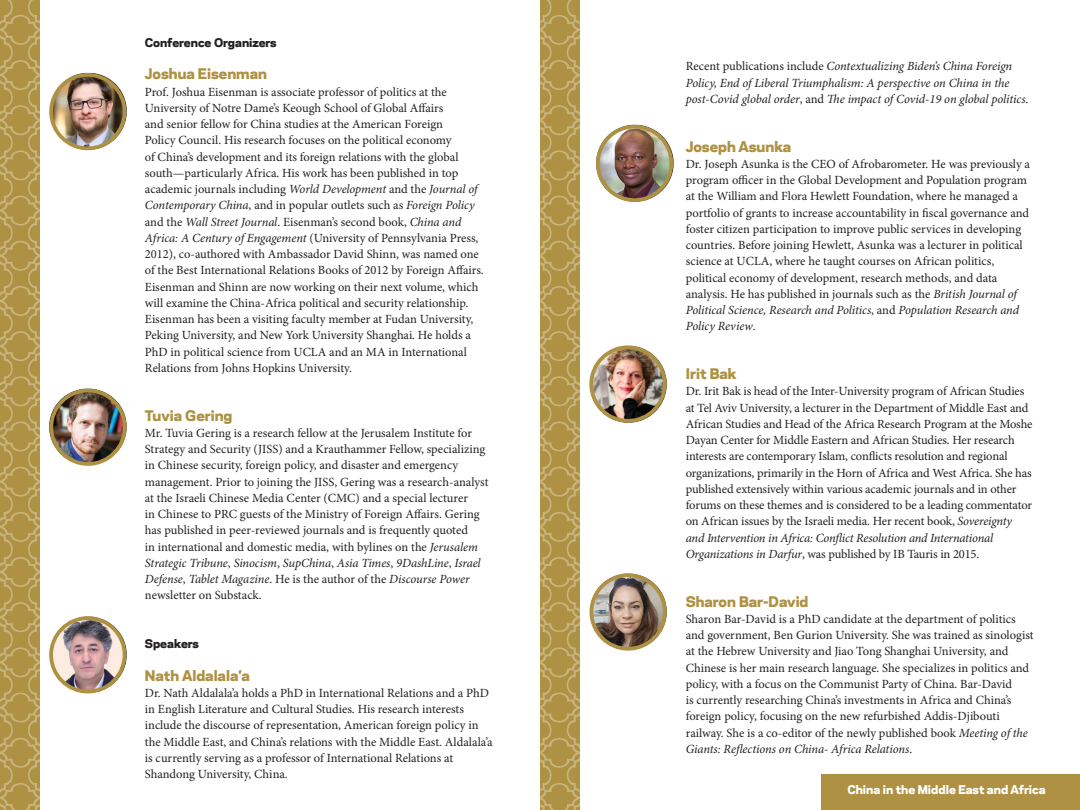
<style>
.page{position:relative;width:1080px;height:810px;background:#fff}
.page>*{position:absolute;margin:0;border:0;box-sizing:border-box;transform-origin:0 0}
.t1{font:800 13.75px "Galaxie Polaris";color:#ae9142}
.t2{font:12.5px/16.2px "Minion Pro";letter-spacing:-.005em;color:#231f20}
.t3{font:italic 12.5px/16.2px "Minion Pro";letter-spacing:-.01em;color:#231f20}
.t4{font:800 11.25px "Galaxie Polaris";color:#fff}
.t5{font:800 11.25px "Galaxie Polaris";color:#231f20}
.s1{font-style:italic}
.s2{font-style:normal}
</style>
<div class="page">
<img style="left:49px;top:616px;width:78px;height:78px">
<div style="left:49px;top:616px;width:77px;height:77px;border:4px solid #ae9142;border-radius:50%"></div>
<img style="left:589px;top:574px;width:78px;height:76px">
<div style="left:590px;top:573px;width:77px;height:78px;border:4px solid #ae9142;border-radius:50%"></div>
<img style="left:596px;top:124px;width:78px;height:78px">
<div style="left:596px;top:125px;width:77px;height:77px;border:4px solid #ae9142;border-radius:50%"></div>
<img style="left:589px;top:345px;width:78px;height:78px">
<div style="left:589px;top:346px;width:78px;height:77px;border:4px solid #ae9142;border-radius:50%"></div>
<div style="left:821px;top:775px;width:259px;height:35px;background:#ae9142"></div>
<svg style="left:0;top:0;width:40px;height:810px;background:#b1954a"></svg>
<svg style="left:540px;top:0;width:40px;height:810px;background:#b2964c"></svg>
<img style="left:49px;top:72px;width:78px;height:79px">
<div style="left:49px;top:73px;width:77px;height:77px;border:4px solid #ae9142;border-radius:50%"></div>
<img style="left:49px;top:388px;width:78px;height:78px">
<div style="left:49px;top:389px;width:78px;height:77px;border:4px solid #ae9142;border-radius:50%"></div>
<p class="t5" style="left:145px;top:33px;width:133px">Conference Organizers</p>
<p class="t1" style="left:145px;top:63px;width:124px">Joshua Eisenman</p>
<p class="t2" style="left:145px;top:84px;width:340px">Prof. Joshua Eisenman is associate professor of politics at the University of Notre Dame’s Keough School of Global Affairs<br>and senior fellow for China studies at the American Foreign<br>Policy Council. His research focuses on the political economy<br>of China’s development and its foreign relations with the global south—particularly Africa. His work has been published in top academic journals including <span class="s1">World Development</span> and the <span class="s1">Journal of Contemporary China</span>, and in popular outlets such as <span class="s1">Foreign Policy </span>and the <span class="s1">Wall Street Journal</span>. Eisenman’s second book, <span class="s1">China and Africa: A Century of Engagement</span> (University of Pennsylvania Press, 2012), co-authored with Ambassador David Shinn, was named one of the Best International Relations Books of 2012 by Foreign Affairs.<br>Eisenman and Shinn are now working on their next volume, which will examine the China-Africa political and security relationship.<br>Eisenman has been a visiting faculty member at Fudan University, Peking University, and New York University Shanghai. He holds a PhD in political science from UCLA and an MA in International Relations from Johns Hopkins University.</p>
<p class="t1" style="left:145px;top:404px;width:89px">Tuvia Gering</p>
<p class="t2" style="left:145px;top:425px;width:345px">Mr. Tuvia Gering is a research fellow at the Jerusalem Institute for Strategy and Security (JISS) and a Krauthammer Fellow, specializing in Chinese security, foreign policy, and disaster and emergency management. Prior to joining the JISS, Gering was a research-analyst at the Israeli Chinese Media Center (CMC) and a special lecturer<br>in Chinese to PRC guests of the Ministry of Foreign Affairs. Gering has published in peer-reviewed journals and is frequently quoted<br>in international and domestic media, with bylines on the <span class="s1">Jerusalem Strategic Tribune</span>, <span class="s1">Sinocism</span>, <span class="s1">SupChina</span>, <span class="s1">Asia Times</span>, <span class="s1">9DashLine</span>, <span class="s1">Israel Defense</span>, <span class="s1">Tablet Magazine</span>. He is the author of the <span class="s1">Discourse Power </span>newsletter on Substack.</p>
<p class="t5" style="left:145px;top:634px;width:56px">Speakers</p>
<p class="t1" style="left:145px;top:664px;width:107px">Nath Aldalala’a</p>
<p class="t2" style="left:145px;top:685px;width:349px">Dr. Nath Aldalala’a holds a PhD in International Relations and a PhD in English Literature and Cultural Studies. His research interests include the discourse of representation, American foreign policy in the Middle East, and China’s relations with the Middle East. Aldalala’a is currently serving as a professor of International Relations at Shandong University, China.</p>
<p class="t3" style="left:686px;top:58px;width:344px"><span class="s2">Recent publications include</span> Contextualizing Biden’s China Foreign<br>Policy, End of Liberal Triumphalism: A perspective on China in the post-Covid global order<span class="s2">, and</span> The impact of Covid-19 on global politics<span class="s2">.</span></p>
<p class="t1" style="left:686px;top:135px;width:107px">Joseph Asunka</p>
<p class="t2" style="left:686px;top:156px;width:346px">Dr. Joseph Asunka is the CEO of Afrobarometer. He was previously a program officer in the Global Development and Population program at the William and Flora Hewlett Foundation, where he managed a portfolio of grants to increase accountability in fiscal governance and foster citizen participation to improve public services in developing countries. Before joining Hewlett, Asunka was a lecturer in political science at UCLA, where he taught courses on African politics, political economy of development, research methods, and data analysis. He has published in journals such as the <span class="s1">British Journal of Political Science, Research and Politics</span>, and <span class="s1">Population Research and Policy Review</span>.</p>
<p class="t1" style="left:686px;top:362px;width:52px">Irit Bak</p>
<p class="t2" style="left:686px;top:383px;width:348px">Dr. Irit Bak is head of the Inter-University program of African Studies at Tel Aviv University, a lecturer in the Department of Middle East and African Studies and Head of the Africa Research Program at the Moshe Dayan Center for Middle Eastern and African Studies. Her research interests are contemporary Islam, conflicts resolution and regional organizations, primarily in the Horn of Africa and West Africa. She has published extensively within various academic journals and in other forums on these themes and is considered to be a leading commentator on African issues by the Israeli media. Her recent book, <span class="s1">Sovereignty and Intervention in Africa: Conflict Resolution and International Organizations in Darfur</span>, was published by IB Tauris in 2015.</p>
<p class="t1" style="left:686px;top:590px;width:124px">Sharon Bar-David</p>
<p class="t2" style="left:686px;top:611px;width:349px">Sharon Bar-David is a PhD candidate at the department of politics and government, Ben Gurion University. She was trained as sinologist at the Hebrew University and Jiao Tong Shanghai University, and Chinese is her main research language. She specializes in politics and policy, with a focus on the Communist Party of China. Bar-David<br>is currently researching China’s investments in Africa and China’s foreign policy, focusing on the new refurbished Addis-Djibouti railway. She is a co-editor of the newly published book <span class="s1">Meeting of the Giants: Reflections on China- Africa Relations</span>.</p>
<p class="t4" style="left:847px;top:780px;width:200px">China in the Middle East and Africa</p>
</div>
